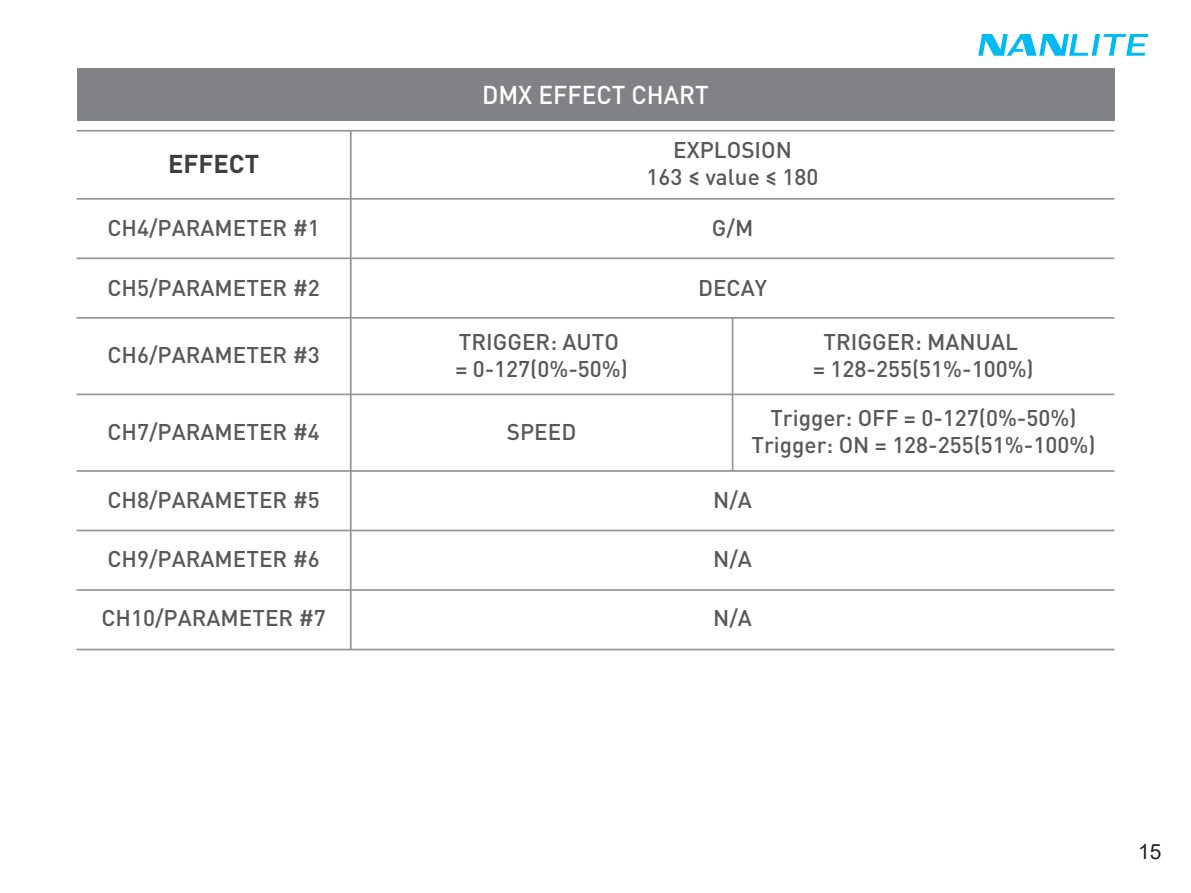
<style>
.page{position:relative;width:1191px;height:893px;background:#fff}
.page>*{position:absolute;margin:0;border:0;box-sizing:border-box;transform-origin:0 0}
.t1{font:500 25.5px "DIN Pro";color:#fff;scale:.96 1}
.t2{font:700 25.5px "DIN Pro";color:#3e3e3f}
.t3{font:500 22.5px/27px "DIN Pro";color:#57585a;text-align:center}
.t4{font:21px "Arial";color:#231f20}
</style>
<div class="page">
<svg style="left:978px;top:34px;width:170px;height:22px"></svg>
<div style="left:77px;top:68px;width:1037px;height:52px;background:#808285"></div>
<hr style="left:77px;top:130px;width:1037px;height:2px;background:#939598">
<hr style="left:77px;top:198px;width:1037px;height:2px;background:#939598">
<hr style="left:77px;top:394px;width:1037px;height:1px;background:#939598">
<hr style="left:77px;top:470px;width:1037px;height:2px;background:#939598">
<hr style="left:77px;top:530px;width:1037px;height:1px;background:#939598">
<hr style="left:77px;top:589px;width:1037px;height:2px;background:#939598">
<hr style="left:77px;top:649px;width:1037px;height:1px;background:#939598">
<hr style="left:77px;top:317px;width:1037px;height:2px;background:#939598">
<hr style="left:77px;top:257px;width:1037px;height:2px;background:#939598">
<hr style="left:350px;top:131px;width:2px;height:518px;background:#939598">
<hr style="left:731px;top:318px;width:2px;height:153px;background:#939598">
<p class="t2" style="left:168px;top:147px;width:93px">EFFECT</p>
<p class="t1" style="left:482px;top:77px;width:238px">DMX EFFECT CHART</p>
<p class="t3" style="left:646px;top:135px;width:173px">EXPLOSION<br>163 ≤ value ≤ 180</p>
<p class="t3" style="left:107px;top:213px;width:214px">CH4/PARAMETER #1</p>
<p class="t3" style="left:712px;top:213px;width:43px">G/M</p>
<p class="t3" style="left:107px;top:273px;width:214px">CH5/PARAMETER #2</p>
<p class="t3" style="left:698px;top:273px;width:70px">DECAY</p>
<p class="t3" style="left:107px;top:341px;width:214px">CH6/PARAMETER #3</p>
<p class="t3" style="left:107px;top:417px;width:214px">CH7/PARAMETER #4</p>
<p class="t3" style="left:455px;top:327px;width:174px;text-align:left">TRIGGER: AUTO = 0-127(0%-50%)</p>
<p class="t3" style="left:813px;top:327px;width:222px">TRIGGER: MANUAL<br>= 128-255(51%-100%)</p>
<p class="t3" style="left:507px;top:417px;width:71px">SPEED</p>
<p class="t3" style="left:751px;top:404px;width:345px">Trigger: OFF = 0-127(0%-50%)<br>Trigger: ON = 128-255(51%-100%)</p>
<p class="t3" style="left:107px;top:485px;width:214px">CH8/PARAMETER #5</p>
<p class="t3" style="left:713px;top:485px;width:40px">N/A</p>
<p class="t3" style="left:107px;top:544px;width:214px">CH9/PARAMETER #6</p>
<p class="t3" style="left:101px;top:604px;width:226px">CH10/PARAMETER #7</p>
<p class="t3" style="left:713px;top:544px;width:40px">N/A</p>
<p class="t3" style="left:713px;top:604px;width:40px">N/A</p>
<p class="t4" style="left:1138px;top:837px;width:25px">15</p>
</div>
